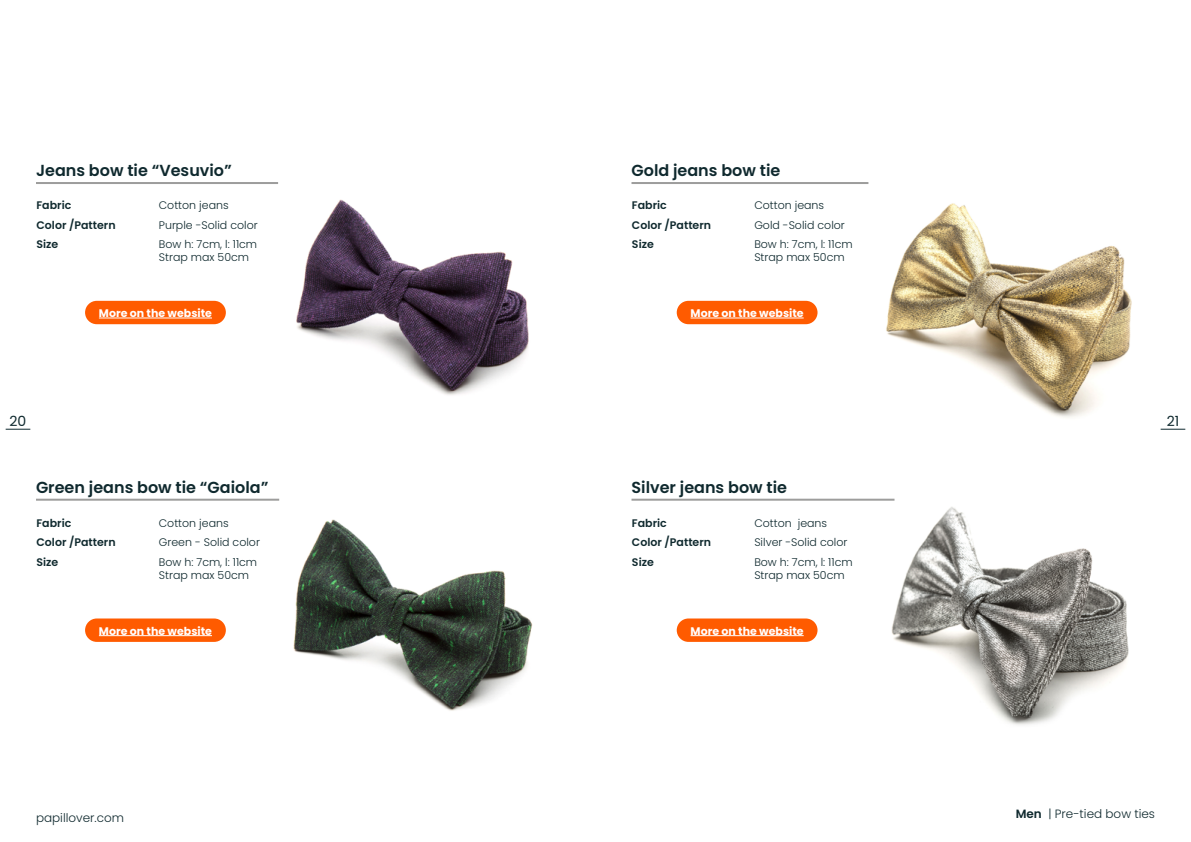
<style>
.page{position:relative;width:1191px;height:842px;background:#fff}
.page>*{position:absolute;margin:0;border:0;box-sizing:border-box;transform-origin:0 0}
.t1{font:600 16px "Poppins";color:#0f292e}
.t2{font:14px "Poppins";color:#0f292e}
.t3{font:300 12px "Poppins";color:#0f292e}
.t4{font:300 11px/13.2px "Poppins";color:#0f292e}
.t5{font:600 11px "Poppins";color:#0f292e}
.t6{font:700 11px "Poppins";color:#fff}
.s1{font-weight:600}
</style>
<div class="page">
<img style="left:293px;top:519px;width:240px;height:192px">
<hr style="left:36px;top:499px;width:243px;height:2px;background:#9d9d9c">
<img style="left:296px;top:199px;width:233px;height:196px">
<hr style="left:36px;top:182px;width:242px;height:2px;background:#9d9d9c">
<img style="left:877px;top:498px;width:252px;height:227px">
<hr style="left:631px;top:499px;width:263px;height:2px;background:#9d9d9c">
<img style="left:886px;top:203px;width:246px;height:215px">
<hr style="left:631px;top:182px;width:237px;height:2px;background:#9d9d9c">
<svg style="left:6px;top:429px;width:24px;height:1px"></svg>
<svg style="left:1160px;top:429px;width:25px;height:1px"></svg>
<div style="left:676px;top:301px;width:141px;height:23px;background:#ff5b00;border-radius:12px"></div>
<div style="left:85px;top:301px;width:141px;height:23px;background:#ff5b00;border-radius:12px"></div>
<div style="left:676px;top:618px;width:141px;height:24px;background:#ff5b00;border-radius:12px"></div>
<div style="left:85px;top:618px;width:141px;height:24px;background:#ff5b00;border-radius:12px"></div>
<hr style="left:690px;top:318px;width:113px;height:1px;background:#fff">
<hr style="left:99px;top:318px;width:113px;height:1px;background:#fff">
<hr style="left:690px;top:635px;width:113px;height:1px;background:#fff">
<hr style="left:99px;top:635px;width:113px;height:1px;background:#fff">
<h1 class="t1" style="left:36px;top:161px;width:197px">Jeans bow tie “Vesuvio”</h1>
<p class="t5" style="left:36px;top:199px;width:36px">Fabric</p>
<p class="t4" style="left:159px;top:199px;width:71px">Cotton jeans</p>
<p class="t5" style="left:36px;top:218px;width:81px">Color /Pattern</p>
<p class="t4" style="left:159px;top:218px;width:100px">Purple -Solid color</p>
<p class="t5" style="left:36px;top:238px;width:23px">Size</p>
<p class="t4" style="left:159px;top:238px;width:100px">Bow h: 7cm, l: 11cm<br>Strap max 50cm</p>
<h1 class="t1" style="left:631px;top:161px;width:150px">Gold jeans bow tie</h1>
<p class="t5" style="left:632px;top:199px;width:36px">Fabric</p>
<p class="t4" style="left:754px;top:199px;width:71px">Cotton jeans</p>
<p class="t5" style="left:632px;top:218px;width:81px">Color /Pattern</p>
<p class="t4" style="left:754px;top:218px;width:92px">Gold -Solid color</p>
<p class="t5" style="left:632px;top:238px;width:23px">Size</p>
<p class="t4" style="left:754px;top:238px;width:100px">Bow h: 7cm, l: 11cm<br>Strap max 50cm</p>
<p class="t6" style="left:99px;top:307px;width:115px">More on the website</p>
<p class="t6" style="left:690px;top:307px;width:115px">More on the website</p>
<p class="t2" style="left:10px;top:413px;width:18px">20</p>
<p class="t2" style="left:1166px;top:413px;width:14px">21</p>
<h1 class="t1" style="left:36px;top:478px;width:234px">Green jeans bow tie “Gaiola”</h1>
<p class="t5" style="left:36px;top:516px;width:36px">Fabric</p>
<p class="t4" style="left:159px;top:516px;width:71px">Cotton jeans</p>
<p class="t5" style="left:36px;top:536px;width:81px">Color /Pattern</p>
<p class="t4" style="left:159px;top:536px;width:103px">Green - Solid color</p>
<p class="t5" style="left:36px;top:555px;width:23px">Size</p>
<p class="t4" style="left:159px;top:555px;width:100px">Bow h: 7cm, l: 11cm<br>Strap max 50cm</p>
<h1 class="t1" style="left:631px;top:478px;width:157px">Silver jeans bow tie</h1>
<p class="t5" style="left:632px;top:516px;width:36px">Fabric</p>
<p class="t4" style="left:754px;top:516px;width:74px">Cotton jeans</p>
<p class="t5" style="left:632px;top:536px;width:81px">Color /Pattern</p>
<p class="t4" style="left:754px;top:536px;width:95px">Silver -Solid color</p>
<p class="t5" style="left:632px;top:555px;width:23px">Size</p>
<p class="t4" style="left:754px;top:555px;width:100px">Bow h: 7cm, l: 11cm<br>Strap max 50cm</p>
<p class="t6" style="left:99px;top:624px;width:115px">More on the website</p>
<p class="t6" style="left:690px;top:624px;width:115px">More on the website</p>
<p class="t3" style="left:36px;top:811px;width:90px">papillover.com</p>
<p class="t3" style="left:1015px;top:806px;width:141px"><span class="s1">Men</span> | Pre-tied bow ties</p>
</div>
